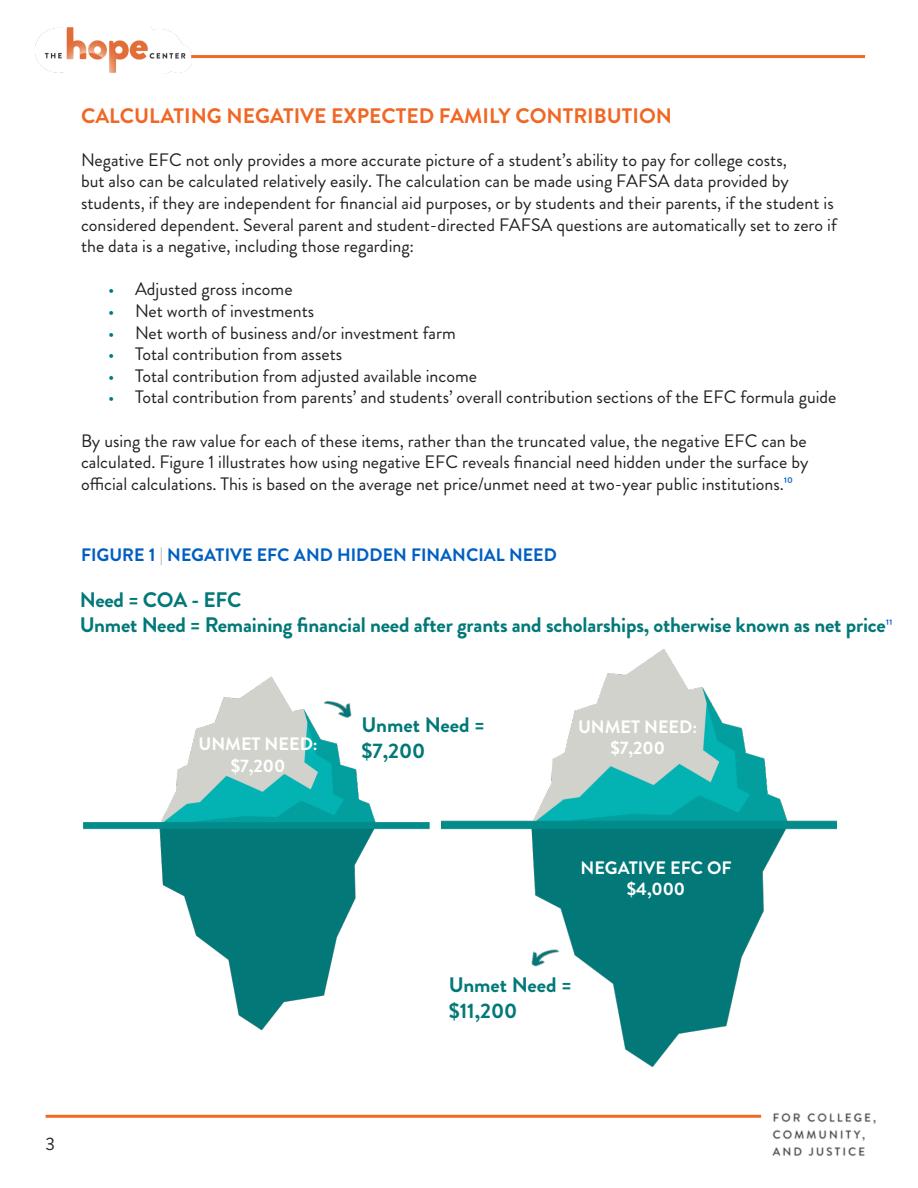
<style>
.page{position:relative;width:918px;height:1188px;background:#fff}
.page>*{position:absolute;margin:0;border:0;box-sizing:border-box;transform-origin:0 0}
.t1{font:700 21px/25.2px "Brandon Grotesque";letter-spacing:-.01em;color:#027878}
.t2{font:700 21px "Brandon Grotesque";color:#f16724}
.t3{font:18px/21.6px "Brandon Grotesque";color:#231f20}
.t4{font:700 18px "Brandon Grotesque";color:#fff}
.t5{font:700 18px "Brandon Text";color:#005ec2}
.s1{color:#027878}
.s2{font-family:"Brandon Text";color:#005ec2}
.s3{color:#b5b4b5}
.s4{font-family:"Brandon Text";font-weight:400;font-size:18px;color:#005ec2}
</style>
<div class="page">
<img style="left:772px;top:1113px;width:104px;height:44px">
<hr style="left:46px;top:1115px;width:715px;height:3px;background:#f16724">
<img style="left:36px;top:27px;width:157px;height:47px">
<hr style="left:191px;top:55px;width:674px;height:3px;background:#f16724">
<img style="left:459px;top:649px;width:378px;height:419px">
<img style="left:83px;top:676px;width:376px;height:355px">
<img style="left:297px;top:676px;width:85px;height:73px">
<img style="left:500px;top:912px;width:85px;height:86px">
<p class="t2" style="left:81px;top:101px;width:593px">CALCULATING NEGATIVE EXPECTED FAMILY CONTRIBUTION</p>
<p class="t3" style="left:81px;top:149px;width:757px">Negative EFC not only provides a more accurate picture of a student’s ability to pay for college costs,<br>but also can be calculated relatively easily. The calculation can be made using FAFSA data provided by students, if they are independent for financial aid purposes, or by students and their parents, if the student is considered dependent. Several parent and student-directed FAFSA questions are automatically set to zero if the data is a negative, including those regarding:</p>
<p class="t3" style="left:108px;top:279px;width:186px"><span class="s1">•</span> Adjusted gross income</p>
<p class="t3" style="left:108px;top:300px;width:208px"><span class="s1">•</span> Net worth of investments</p>
<p class="t3" style="left:108px;top:322px;width:349px"><span class="s1">•</span> Net worth of business and/or investment farm</p>
<p class="t3" style="left:108px;top:344px;width:236px"><span class="s1">•</span> Total contribution from assets</p>
<p class="t3" style="left:108px;top:365px;width:371px"><span class="s1">•</span> Total contribution from adjusted available income</p>
<p class="t3" style="left:108px;top:387px;width:730px"><span class="s1">•</span> Total contribution from parents’ and students’ overall contribution sections of the EFC formula guide</p>
<p class="t3" style="left:81px;top:430px;width:729px;text-align:justify">By using the raw value for each of these items, rather than the truncated value, the negative EFC can be calculated. Figure 1 illustrates how using negative EFC reveals financial need hidden under the surface by official calculations. This is based on the average net price/unmet need at two-year public institutions.<span class="s2">10</span></p>
<p class="t5" style="left:81px;top:542px;width:477px">FIGURE 1 <span class="s3">|</span> NEGATIVE EFC AND HIDDEN FINANCIAL NEED</p>
<p class="t1" style="left:80px;top:587px;width:163px">Need = COA - EFC</p>
<p class="t1" style="left:80px;top:612px;width:814px">Unmet Need = Remaining financial need after grants and scholarships, otherwise known as net price<span class="s4">11</span></p>
<p class="t4" style="left:198px;top:732px;width:121px">UNMET NEED:</p>
<p class="t4" style="left:231px;top:753px;width:56px">$7,200</p>
<p class="t1" style="left:362px;top:713px;width:125px">Unmet Need = $7,200</p>
<p class="t4" style="left:578px;top:714px;width:121px">UNMET NEED:</p>
<p class="t4" style="left:610px;top:736px;width:56px">$7,200</p>
<p class="t4" style="left:580px;top:855px;width:153px">NEGATIVE EFC OF</p>
<p class="t4" style="left:627px;top:877px;width:60px">$4,000</p>
<p class="t1" style="left:449px;top:973px;width:125px">Unmet Need = $11,200</p>
<p class="t3" style="left:46px;top:1133px;width:11px">3</p>
</div>
